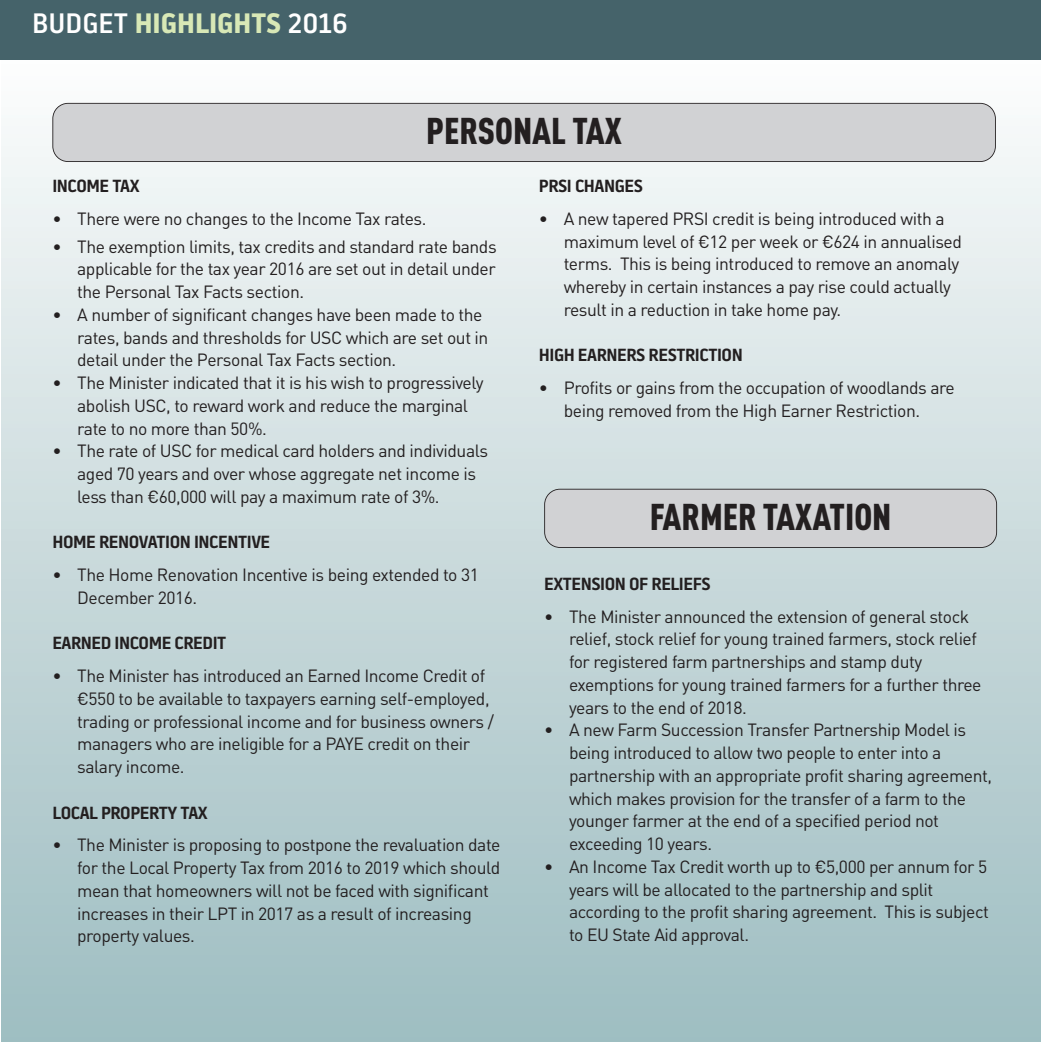
<style>
.page{position:relative;width:1042px;height:1042px;background:#fff}
.page>*{position:absolute;margin:0;border:0;box-sizing:border-box;transform-origin:0 0}
.t1{font:900 36.75px "DIN Cond";color:#231f20}
.t2{font:500 28px "Battersea";color:#fff}
.t3{font:17.5px/22.8px "DIN";letter-spacing:-.025em;color:#231f20}
.t4{font:600 17.5px "Battersea";letter-spacing:-.025em;color:#231f20}
.s1{font-weight:700;color:#d8e8b6}
</style>
<div class="page">
<div style="left:1px;top:58px;width:1039px;height:984px;background:linear-gradient(to bottom,#fbfcfb,#9cbcc0)"></div>
<div style="left:0;top:0;width:1040px;height:60px;background:#45636a"></div>
<div style="left:53px;top:103px;width:942px;height:59px;background:#d1d2d4;border-radius:15px"></div>
<div style="left:52px;top:103px;width:944px;height:59px;border:2px solid #231f20;border-radius:16px"></div>
<div style="left:545px;top:489px;width:451px;height:58px;background:#d1d2d4;border-radius:15px"></div>
<div style="left:544px;top:489px;width:453px;height:59px;border:2px solid #231f20;border-radius:16px"></div>
<h2 class="t2" style="left:32px;top:6px;width:317px">BUDGET <span class="s1">HIGHLIGHTS</span> 2016</h2>
<h1 class="t1" style="left:426px;top:108px;width:197px">PERSONAL TAX</h1>
<p class="t4" style="left:52px;top:175px;width:89px">INCOME TAX</p>
<p class="t3" style="left:52px;top:207px;width:376px">• There were no changes to the Income Tax rates.</p>
<p class="t3" style="left:77px;top:235px;width:421px;text-align:justify;text-indent:-25px">• The exemption limits, tax credits and standard rate bands applicable for the tax year 2016 are set out in detail under the Personal Tax Facts section.</p>
<p class="t3" style="left:77px;top:303px;width:413px;text-indent:-25px">• A number of significant changes have been made to the rates, bands and thresholds for USC which are set out in detail under the Personal Tax Facts section.</p>
<p class="t3" style="left:77px;top:372px;width:408px;text-indent:-25px">• The Minister indicated that it is his wish to progressively abolish USC, to reward work and reduce the marginal rate to no more than 50%.</p>
<p class="t3" style="left:77px;top:440px;width:412px;text-indent:-25px">• The rate of USC for medical card holders and individuals aged 70 years and over whose aggregate net income is less than €60,000 will pay a maximum rate of 3%.</p>
<p class="t4" style="left:52px;top:532px;width:219px">HOME RENOVATION INCENTIVE</p>
<p class="t3" style="left:77px;top:564px;width:403px;text-indent:-25px">• The Home Renovation Incentive is being extended to 31<br>December 2016.</p>
<p class="t4" style="left:52px;top:632px;width:175px">EARNED INCOME CREDIT</p>
<p class="t3" style="left:77px;top:665px;width:418px;text-indent:-25px">• The Minister has introduced an Earned Income Credit of €550 to be available to taxpayers earning self-employed, trading or professional income and for business owners / managers who are ineligible for a PAYE credit on their salary income.</p>
<p class="t4" style="left:52px;top:802px;width:157px">LOCAL PROPERTY TAX</p>
<p class="t3" style="left:77px;top:834px;width:425px;text-indent:-25px">• The Minister is proposing to postpone the revaluation date for the Local Property Tax from 2016 to 2019 which should mean that homeowners will not be faced with significant increases in their LPT in 2017 as a result of increasing property values.</p>
<p class="t4" style="left:539px;top:175px;width:106px">PRSI CHANGES</p>
<p class="t3" style="left:564px;top:207px;width:400px;text-indent:-25px">• A new tapered PRSI credit is being introduced with a maximum level of €12 per week or €624 in annualised terms. This is being introduced to remove an anomaly whereby in certain instances a pay rise could actually result in a reduction in take home pay.</p>
<p class="t4" style="left:539px;top:345px;width:205px">HIGH EARNERS RESTRICTION</p>
<p class="t3" style="left:539px;top:377px;width:417px;text-align:center">• Profits or gains from the occupation of woodlands are being removed from the High Earner Restriction.</p>
<h1 class="t1" style="left:650px;top:494px;width:243px">FARMER TAXATION</h1>
<p class="t4" style="left:544px;top:573px;width:168px">EXTENSION OF RELIEFS</p>
<p class="t3" style="left:569px;top:605px;width:414px;text-indent:-25px">• The Minister announced the extension of general stock relief, stock relief for young trained farmers, stock relief for registered farm partnerships and stamp duty exemptions for young trained farmers for a further three years to the end of 2018.</p>
<p class="t3" style="left:569px;top:719px;width:425px;text-indent:-25px">• A new Farm Succession Transfer Partnership Model is being introduced to allow two people to enter into a partnership with an appropriate profit sharing agreement, which makes provision for the transfer of a farm to the younger farmer at the end of a specified period not exceeding 10 years.</p>
<p class="t3" style="left:569px;top:855px;width:421px;text-indent:-25px">• An Income Tax Credit worth up to €5,000 per annum for 5 years will be allocated to the partnership and split according to the profit sharing agreement. This is subject to EU State Aid approval.</p>
</div>
